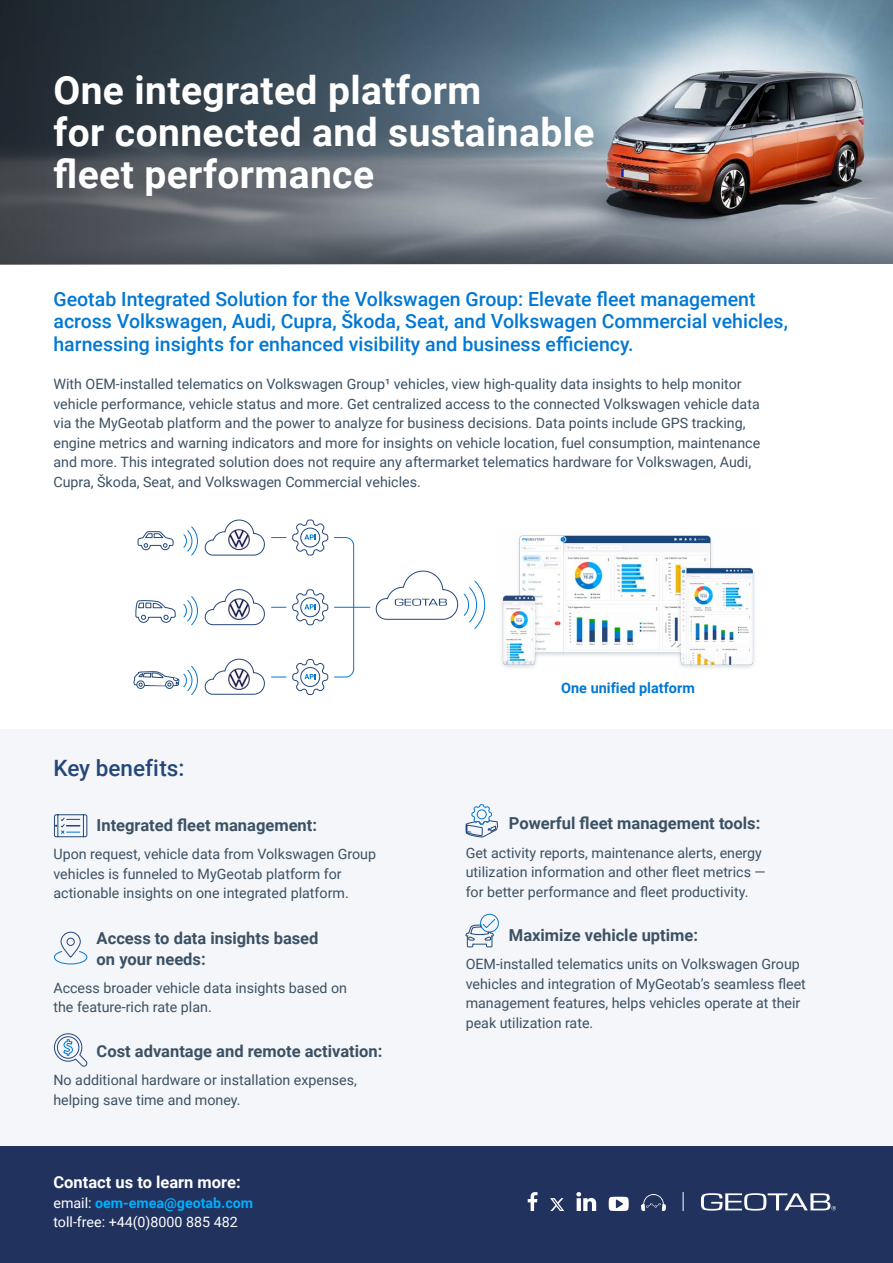
<style>
.page{position:relative;width:893px;height:1263px;background:#fff}
.page>*{position:absolute;margin:0;border:0;box-sizing:border-box;transform-origin:0 0}
.Heading_1__H1{font:700 39px/42px "Roboto";letter-spacing:.01em;color:#fff}
.Heading_3__H3{font:500 22.5px "Roboto";color:#25477b}
.Heading_2__H2{font:500 19.5px/22.5px "Roboto";color:#0078d3}
.Heading_4__H4{font:700 16.5px/21px "Roboto";color:#3c5164}
.Heading_4__H4-2{font:700 16.5px "Roboto";color:#fff}
.t1{font:700 14.4px "Roboto";color:#0078d3}
.Body_Copy__P{font:14.25px/19.5px "Roboto";color:#3c5164}
.Body_Copy__P-2{font:14.25px/19.5px "Roboto";color:#fff}
.s1{font-weight:700;color:#00aeff}
</style>
<div class="page">
<svg style="left:0;top:0;width:893px;height:264px;background:#626a73"></svg>
<svg style="left:183px;top:526px;width:15px;height:30px"></svg>
<svg style="left:292px;top:519px;width:36px;height:37px"></svg>
<div style="left:300px;top:528px;width:20px;height:19px;border:1px solid #25477b;border-radius:50%"></div>
<svg style="left:271px;top:537px;width:15px;height:1px"></svg>
<svg style="left:292px;top:659px;width:36px;height:36px"></svg>
<div style="left:300px;top:667px;width:20px;height:20px;border:1px solid #25477b;border-radius:50%"></div>
<svg style="left:271px;top:677px;width:15px;height:1px"></svg>
<svg style="left:334px;top:537px;width:20px;height:141px"></svg>
<svg style="left:183px;top:596px;width:15px;height:30px"></svg>
<svg style="left:292px;top:589px;width:36px;height:36px"></svg>
<div style="left:300px;top:597px;width:20px;height:20px;border:1px solid #25477b;border-radius:50%"></div>
<svg style="left:271px;top:607px;width:15px;height:1px"></svg>
<hr style="left:334px;top:607px;width:36px;height:1px;background:#0078d3">
<svg style="left:134px;top:666px;width:64px;height:29px"></svg>
<svg style="left:376px;top:570px;width:110px;height:59px"></svg>
<svg style="left:135px;top:600px;width:41px;height:23px"></svg>
<img style="left:501px;top:535px;width:254px;height:133px">
<svg style="left:205px;top:519px;width:60px;height:37px"></svg>
<svg style="left:205px;top:589px;width:60px;height:36px"></svg>
<svg style="left:205px;top:659px;width:60px;height:36px"></svg>
<svg style="left:137px;top:531px;width:37px;height:19px"></svg>
<div style="left:0;top:729px;width:893px;height:445px;background:#f4f6f9"></div>
<div style="left:0;top:1147px;width:893px;height:116px;background:#21325e"></div>
<svg style="left:54px;top:931px;width:33px;height:33px"></svg>
<svg style="left:54px;top:1033px;width:34px;height:34px"></svg>
<svg style="left:465px;top:804px;width:33px;height:34px"></svg>
<svg style="left:528px;top:1192px;width:9px;height:19px"></svg>
<svg style="left:550px;top:1198px;width:14px;height:13px"></svg>
<svg style="left:576px;top:1192px;width:20px;height:19px"></svg>
<svg style="left:609px;top:1197px;width:20px;height:14px"></svg>
<img style="left:641px;top:1194px;width:24px;height:17px">
<svg style="left:701px;top:1193px;width:135px;height:17px"></svg>
<svg style="left:465px;top:914px;width:34px;height:33px"></svg>
<svg style="left:54px;top:814px;width:33px;height:23px"></svg>
<svg style="left:683px;top:1192px;width:1px;height:19px"></svg>
<h1 class="Heading_1__H1" style="left:53px;top:67px;width:543px">One integrated platform<br>for connected and sustainable fleet performance</h1>
<h2 class="Heading_2__H2" style="left:53px;top:287px;width:736px">Geotab Integrated Solution for the Volkswagen Group: Elevate fleet management across Volkswagen, Audi, Cupra, Škoda, Seat, and Volkswagen Commercial vehicles, harnessing insights for enhanced visibility and business efficiency.</h2>
<p class="Body_Copy__P" style="left:53px;top:374px;width:708px">With OEM-installed telematics on Volkswagen Group¹ vehicles, view high-quality data insights to help monitor vehicle performance, vehicle status and more. Get centralized access to the connected Volkswagen vehicle data via the MyGeotab platform and the power to analyze for business decisions. Data points include GPS tracking, engine metrics and warning indicators and more for insights on vehicle location, fuel consumption, maintenance and more. This integrated solution does not require any aftermarket telematics hardware for Volkswagen, Audi, Cupra, Škoda, Seat, and Volkswagen Commercial vehicles.</p>
<h3 class="Heading_3__H3" style="left:53px;top:752px;width:132px">Key benefits:</h3>
<h4 class="Heading_4__H4" style="left:97px;top:814px;width:222px">Integrated fleet management:</h4>
<p class="Body_Copy__P" style="left:53px;top:844px;width:324px">Upon request, vehicle data from Volkswagen Group vehicles is funneled to MyGeotab platform for actionable insights on one integrated platform.</p>
<h4 class="Heading_4__H4" style="left:97px;top:927px;width:223px">Access to data insights based on your needs:</h4>
<p class="Body_Copy__P" style="left:53px;top:977px;width:295px">Access broader vehicle data insights based on the feature-rich rate plan.</p>
<h4 class="Heading_4__H4" style="left:97px;top:1040px;width:287px">Cost advantage and remote activation:</h4>
<p class="Body_Copy__P" style="left:53px;top:1070px;width:305px">No additional hardware or installation expenses, helping save time and money.</p>
<h4 class="Heading_4__H4-2" style="left:53px;top:1171px;width:189px">Contact us to learn more:</h4>
<p class="Body_Copy__P-2" style="left:53px;top:1192px;width:201px">email: <span class="s1">oem-emea@geotab.com </span>toll-free: +44(0)8000 885 482</p>
<p class="t1" style="left:561px;top:678px;width:135px">One unified platform</p>
<h4 class="Heading_4__H4" style="left:509px;top:812px;width:253px">Powerful fleet management tools:</h4>
<p class="Body_Copy__P" style="left:466px;top:842px;width:302px">Get activity reports, maintenance alerts, energy utilization information and other fleet metrics — for better performance and fleet productivity.</p>
<h4 class="Heading_4__H4" style="left:509px;top:924px;width:191px">Maximize vehicle uptime:</h4>
<p class="Body_Copy__P" style="left:466px;top:954px;width:342px">OEM-installed telematics units on Volkswagen Group vehicles and integration of MyGeotab’s seamless fleet management features, helps vehicles operate at their peak utilization rate.</p>
</div>
